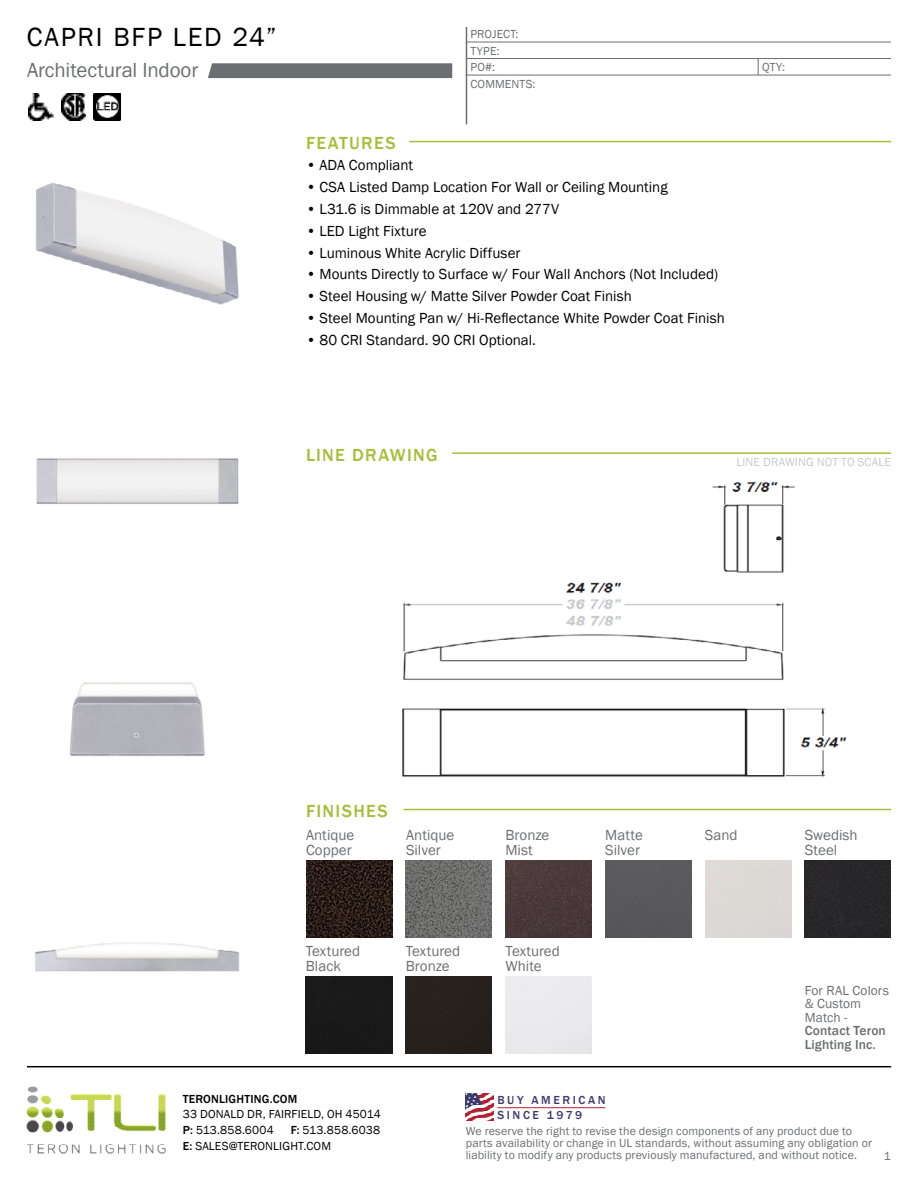
<style>
.page{position:relative;width:918px;height:1188px;background:#fff}
.page>*{position:absolute;margin:0;border:0;box-sizing:border-box;transform-origin:0 0}
.t1{font:27px "Franklin Gothic";letter-spacing:.065em;color:#000}
.t2{font:21px "Franklin Gothic";letter-spacing:-.01em;color:#6d6e71}
.t3{font:500 18px "Franklin Gothic";letter-spacing:.07em;color:#a7be39}
.t4{font:15px "Franklin Gothic";color:#000}
.t5{font:15px/15px "Franklin Gothic";color:#6d6e71}
.t6{font:13.5px/13.5px "Franklin Gothic";letter-spacing:.005em;color:#6d6e71}
.t7{font:500 13.5px/13.5px "Franklin Gothic";letter-spacing:.01em;color:#6d6e71}
.t8{font:12px/12px "Franklin Gothic";letter-spacing:.01em;color:#6d6e71}
.t9{font:12px/15.8px "Franklin Gothic";letter-spacing:.015em;color:#000}
.t10{font:12px "Franklin Gothic";letter-spacing:.01em;color:#c8c9cb}
.t11{font:500 12px/15px "Franklin Gothic";letter-spacing:.215em;color:#3d3b6e}
.t12{font:500 12px "Franklin Gothic";letter-spacing:.015em;color:#000}
.s1{font-weight:500}
</style>
<div class="page">
<hr style="left:409px;top:141px;width:482px;height:1px;background:#a7be39">
<hr style="left:452px;top:452px;width:439px;height:2px;background:#a7be39">
<hr style="left:404px;top:809px;width:487px;height:1px;background:#a7be39">
<svg style="left:758px;top:59px;width:1px;height:16px"></svg>
<img style="left:93px;top:93px;width:27px;height:27px">
<img style="left:62px;top:93px;width:24px;height:27px">
<img style="left:28px;top:93px;width:26px;height:27px">
<svg style="left:208px;top:63px;width:244px;height:15px;background:#707174"></svg>
<img style="left:36px;top:182px;width:203px;height:123px">
<img style="left:36px;top:458px;width:203px;height:46px">
<img style="left:69px;top:682px;width:136px;height:75px">
<img style="left:27px;top:942px;width:219px;height:124px">
<img style="left:306px;top:860px;width:86px;height:77px">
<div style="left:306px;top:976px;width:86px;height:77px;background:#191919"></div>
<img style="left:406px;top:860px;width:86px;height:77px">
<div style="left:406px;top:976px;width:86px;height:77px;background:#26211d"></div>
<img style="left:506px;top:860px;width:86px;height:77px">
<div style="left:605px;top:860px;width:87px;height:77px;background:#59595b"></div>
<div style="left:805px;top:860px;width:86px;height:77px;background:#272729"></div>
<img style="left:402px;top:481px;width:445px;height:296px">
<hr style="left:466px;top:27px;width:1px;height:97px;background:#6d6e71">
<hr style="left:466px;top:42px;width:425px;height:1px;background:#6d6e71">
<hr style="left:466px;top:58px;width:425px;height:1px;background:#6d6e71">
<hr style="left:466px;top:75px;width:425px;height:1px;background:#6d6e71">
<hr style="left:27px;top:1066px;width:864px;height:1px;background:#000">
<img style="left:26px;top:1086px;width:140px;height:68px">
<img style="left:466px;top:1093px;width:28px;height:28px">
<hr style="left:497px;top:1107px;width:108px;height:1px;background:#b22335">
<h1 class="t1" style="left:27px;top:20px;width:251px">CAPRI BFP LED 24”</h1>
<h2 class="t2" style="left:27px;top:57px;width:173px">Architectural Indoor</h2>
<p class="t3" style="left:306px;top:132px;width:91px">FEATURES</p>
<p class="t8" style="left:470px;top:26px;width:50px;line-height:16.4px">PROJECT:<br>TYPE:</p>
<p class="t8" style="left:470px;top:78px;width:67px">COMMENTS:</p>
<p class="t8" style="left:470px;top:61px;width:26px">PO#:</p>
<p class="t4" style="left:306px;top:156px;width:109px">• ADA Compliant</p>
<p class="t4" style="left:306px;top:178px;width:363px">• CSA Listed Damp Location For Wall or Ceiling Mounting</p>
<p class="t4" style="left:306px;top:199px;width:255px">• L31.6 is Dimmable at 120V and 277V</p>
<p class="t4" style="left:306px;top:221px;width:122px">• LED Light Fixture</p>
<p class="t4" style="left:306px;top:243px;width:216px">• Luminous White Acrylic Diffuser</p>
<p class="t4" style="left:306px;top:265px;width:414px">• Mounts Directly to Surface w/ Four Wall Anchors (Not Included)</p>
<p class="t4" style="left:306px;top:287px;width:327px">• Steel Housing w/ Matte Silver Powder Coat Finish</p>
<p class="t4" style="left:306px;top:309px;width:420px">• Steel Mounting Pan w/ Hi-Reflectance White Powder Coat Finish</p>
<p class="t4" style="left:306px;top:331px;width:231px">• 80 CRI Standard. 90 CRI Optional.</p>
<p class="t8" style="left:762px;top:61px;width:24px">QTY:</p>
<p class="t3" style="left:306px;top:444px;width:133px">LINE DRAWING</p>
<p class="t10" style="left:737px;top:455px;width:156px">LINE DRAWING NOT TO SCALE</p>
<p class="t3" style="left:306px;top:800px;width:83px">FINISHES</p>
<p class="t5" style="left:306px;top:828px;width:50px">Antique<br>Copper</p>
<p class="t5" style="left:406px;top:828px;width:50px">Antique<br>Silver</p>
<p class="t5" style="left:506px;top:828px;width:45px">Bronze<br>Mist</p>
<p class="t5" style="left:605px;top:828px;width:39px">Matte<br>Silver</p>
<p class="t5" style="left:705px;top:828px;width:34px">Sand</p>
<p class="t5" style="left:805px;top:828px;width:54px">Swedish<br>Steel</p>
<p class="t5" style="left:306px;top:943px;width:56px">Textured<br>Black</p>
<p class="t5" style="left:406px;top:943px;width:56px">Textured<br>Bronze</p>
<p class="t5" style="left:506px;top:943px;width:56px">Textured<br>White</p>
<p class="t6" style="left:805px;top:984px;width:86px">For RAL Colors &amp; Custom<br>Match -</p>
<p class="t7" style="left:805px;top:1024px;width:83px">Contact Teron<br>Lighting Inc.</p>
<p class="t12" style="left:183px;top:1091px;width:116px">TERONLIGHTING.COM</p>
<p class="t9" style="left:183px;top:1107px;width:200px">33 DONALD DR, FAIRFIELD, OH 45014<br><span class="s1">P:</span> 513.858.6004</p>
<p class="t11" style="left:497px;top:1093px;width:110px">BUY AMERICAN<br>SINCE 1979</p>
<p class="t9" style="left:183px;top:1123px;width:199px;text-indent:108px"><span class="s1">F:</span> 513.858.6038<br><span class="s1">E:</span> SALES@TERONLIGHT.COM</p>
<p class="t8" style="left:466px;top:1125px;width:408px">We reserve the right to revise the design components of any product due to parts availability or change in UL standards, without assuming any obligation or liability to modify any products previously manufactured, and without notice.</p>
<p class="t8" style="left:884px;top:1150px;width:9px">1</p>
</div>
